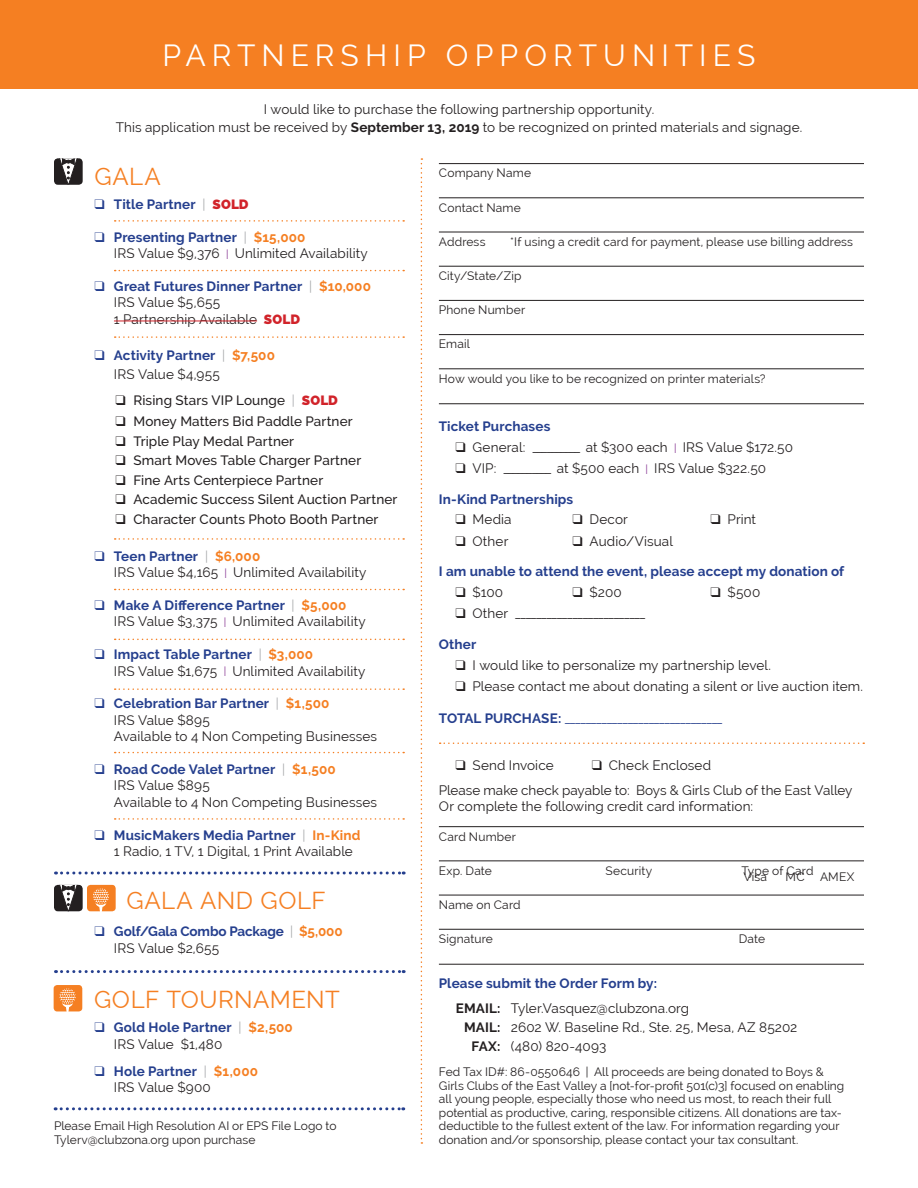
<style>
.page{position:relative;width:918px;height:1188px;background:#fff}
.page>*{position:absolute;margin:0;border:0;box-sizing:border-box;transform-origin:0 0}
.t1{font:30px "Raleway";letter-spacing:.205em;color:#fff}
.t2{font:24px "Raleway";letter-spacing:.02em;color:#f57f22}
.t3{font:13.5px/16.5px "Raleway";letter-spacing:.01em;color:#231f20}
.t4{font:700 13.5px/16.5px "Raleway";letter-spacing:.005em;color:#253f8e}
.t5{font:500 13.5px "Raleway";letter-spacing:.01em;color:#231f20}
.t6{font:13.5px "Raleway";color:#253f8e}
.t7{font:12px/13.5px "Raleway";letter-spacing:.005em;color:#231f20}
.s1{font-weight:700}
.s2{font-weight:300;color:#939598}
.s3{font-weight:800;color:#d1232a}
.s4{color:#253f8e}
.s5{font-weight:700;color:#253f8e}
.s6{font-weight:700;color:#f57f22}
.s7{font-weight:300;color:#8c3e97}
.s8{color:#f57f22}
.s9{font-weight:400;color:#231f20}
.s10{color:#231f20}
</style>
<div class="page">
<hr style="left:114px;top:321px;width:143px;height:1px;background:#d1232a">
<hr style="left:439px;top:163px;width:425px;height:1px;background:#231f20">
<hr style="left:439px;top:197px;width:425px;height:1px;background:#231f20">
<hr style="left:439px;top:232px;width:425px;height:1px;background:#231f20">
<hr style="left:439px;top:266px;width:425px;height:1px;background:#231f20">
<hr style="left:439px;top:300px;width:425px;height:1px;background:#231f20">
<hr style="left:439px;top:334px;width:425px;height:1px;background:#231f20">
<hr style="left:439px;top:368px;width:425px;height:1px;background:#231f20">
<hr style="left:439px;top:403px;width:425px;height:1px;background:#231f20">
<hr style="left:439px;top:826px;width:425px;height:1px;background:#231f20">
<hr style="left:439px;top:860px;width:425px;height:1px;background:#231f20">
<hr style="left:439px;top:895px;width:425px;height:1px;background:#231f20">
<hr style="left:439px;top:929px;width:425px;height:1px;background:#231f20">
<hr style="left:439px;top:964px;width:425px;height:1px;background:#231f20">
<div style="left:0;top:0;width:918px;height:88px;background:#f57f22"></div>
<svg style="left:421px;top:158px;width:1px;height:986px"></svg>
<svg style="left:440px;top:742px;width:424px;height:2px"></svg>
<svg style="left:55px;top:1107px;width:349px;height:3px"></svg>
<svg style="left:56px;top:970px;width:348px;height:3px"></svg>
<svg style="left:56px;top:872px;width:348px;height:3px"></svg>
<svg style="left:54px;top:985px;width:28px;height:26px"></svg>
<svg style="left:54px;top:885px;width:62px;height:26px;background:#a77854"></svg>
<svg style="left:54px;top:158px;width:29px;height:27px"></svg>
<svg style="left:115px;top:336px;width:289px;height:2px"></svg>
<svg style="left:115px;top:538px;width:289px;height:2px"></svg>
<svg style="left:115px;top:589px;width:289px;height:1px"></svg>
<svg style="left:115px;top:639px;width:289px;height:1px"></svg>
<svg style="left:115px;top:688px;width:289px;height:2px"></svg>
<svg style="left:115px;top:752px;width:289px;height:1px"></svg>
<svg style="left:115px;top:818px;width:289px;height:2px"></svg>
<svg style="left:115px;top:270px;width:289px;height:1px"></svg>
<svg style="left:115px;top:220px;width:289px;height:2px"></svg>
<h1 class="t1" style="left:162px;top:38px;width:595px">PARTNERSHIP OPPORTUNITIES</h1>
<p class="t3" style="left:116px;top:101px;width:688px;line-height:18px;text-align:center">I would like to purchase the following partnership opportunity.<br>This application must be received by <span class="s1">September 13, 2019</span> to be recognized on printed materials and signage.</p>
<h2 class="t2" style="left:94px;top:162px;width:68px">GALA</h2>
<p class="t4" style="left:94px;top:196px;width:156px">❑ Title Partner <span class="s2">|</span> <span class="s3">SOLD</span></p>
<p class="t3" style="left:114px;top:229px;width:256px;text-indent:-19px"><span class="s4">❑</span> <span class="s5">Presenting Partner</span> <span class="s2">|</span> <span class="s6">$15,000<br></span>IRS Value $9,376 <span class="s7">I</span> Unlimited Availability</p>
<p class="t3" style="left:114px;top:278px;width:259px;text-indent:-19px"><span class="s4">❑</span> <span class="s5">Great Futures Dinner Partner</span> <span class="s2">|</span> <span class="s6">$10,000<br></span>IRS Value $5,655<br>1 Partnership Available <span class="s3">SOLD</span></p>
<p class="t4" style="left:114px;top:345px;width:163px;line-height:19.5px;text-indent:-19px">❑ Activity Partner <span class="s2">|</span> <span class="s8">$7,500<br></span><span class="s9">IRS Value $4,955</span></p>
<p class="t5" style="left:115px;top:393px;width:224px">❑ Rising Stars VIP Lounge <span class="s2">|</span> <span class="s3">SOLD</span></p>
<p class="t5" style="left:115px;top:414px;width:239px">❑ Money Matters Bid Paddle Partner</p>
<p class="t5" style="left:115px;top:433px;width:180px">❑ Triple Play Medal Partner</p>
<p class="t5" style="left:115px;top:453px;width:247px">❑ Smart Moves Table Charger Partner</p>
<p class="t5" style="left:115px;top:472px;width:209px">❑ Fine Arts Centerpiece Partner</p>
<p class="t5" style="left:115px;top:492px;width:284px">❑ Academic Success Silent Auction Partner</p>
<p class="t5" style="left:115px;top:511px;width:265px">❑ Character Counts Photo Booth Partner</p>
<p class="t3" style="left:114px;top:548px;width:254px;text-indent:-19px"><span class="s4">❑</span> <span class="s5">Teen Partner</span> <span class="s2">|</span> <span class="s6">$6,000<br></span>IRS Value $4,165 <span class="s7">I</span> Unlimited Availability</p>
<p class="t3" style="left:114px;top:597px;width:253px;text-indent:-19px"><span class="s4">❑</span> <span class="s5">Make A Difference Partner</span> <span class="s2">|</span> <span class="s6">$5,000<br></span>IRS Value $3,375 <span class="s7">I</span> Unlimited Availability</p>
<p class="t3" style="left:114px;top:646px;width:253px;text-indent:-19px"><span class="s4">❑</span> <span class="s5">Impact Table Partner</span> <span class="s2">|</span> <span class="s6">$3,000<br></span>IRS Value $1,675 <span class="s7">I</span> Unlimited Availability</p>
<p class="t3" style="left:114px;top:695px;width:265px;text-indent:-19px"><span class="s4">❑</span> <span class="s5">Celebration Bar Partner</span> <span class="s2">|</span> <span class="s6">$1,500<br></span>IRS Value $895<br>Available to 4 Non Competing Businesses</p>
<p class="t3" style="left:114px;top:761px;width:265px;text-indent:-19px"><span class="s4">❑</span> <span class="s5">Road Code Valet Partner</span> <span class="s2">|</span> <span class="s6">$1,500<br></span>IRS Value $895<br>Available to 4 Non Competing Businesses</p>
<p class="t3" style="left:114px;top:827px;width:248px;text-indent:-19px"><span class="s4">❑</span> <span class="s5">MusicMakers Media Partner</span> <span class="s2">|</span> <span class="s6">In-Kind<br></span>1 Radio, 1 TV, 1 Digital, 1 Print Available</p>
<h2 class="t2" style="left:126px;top:887px;width:201px">GALA AND GOLF</h2>
<p class="t4" style="left:114px;top:923px;width:230px;text-indent:-19px">❑ Golf/Gala Combo Package <span class="s2">|</span> <span class="s8">$5,000<br></span><span class="s9">IRS Value $2,655</span></p>
<h2 class="t2" style="left:94px;top:985px;width:247px">GOLF TOURNAMENT</h2>
<p class="t4" style="left:114px;top:1020px;width:181px;text-indent:-19px">❑ Gold Hole Partner <span class="s2">|</span> <span class="s8">$2,500<br></span><span class="s9">IRS Value $1,480</span></p>
<p class="t3" style="left:114px;top:1063px;width:146px;text-indent:-19px"><span class="s4">❑</span> <span class="s5">Hole Partner</span> <span class="s2">|</span> <span class="s6">$1,000<br></span>IRS Value $900</p>
<p class="t7" style="left:54px;top:1119px;width:284px">Please Email High Resolution AI or EPS File Logo to<br>Tylerv@clubzona.org upon purchase</p>
<p class="t7" style="left:439px;top:166px;width:94px">Company Name</p>
<p class="t7" style="left:439px;top:201px;width:83px">Contact Name</p>
<p class="t7" style="left:439px;top:235px;width:48px">Address</p>
<p class="t7" style="left:510px;top:235px;width:344px">*If using a credit card for payment, please use billing address</p>
<p class="t7" style="left:439px;top:269px;width:84px">City/State/Zip</p>
<p class="t7" style="left:439px;top:303px;width:88px">Phone Number</p>
<p class="t7" style="left:439px;top:337px;width:33px">Email</p>
<p class="t7" style="left:439px;top:372px;width:328px">How would you like to be recognized on printer materials?</p>
<p class="t4" style="left:439px;top:418px;width:113px">Ticket Purchases</p>
<p class="t3" style="left:455px;top:439px;width:339px">❑ General: __________ at $300 each <span class="s7">I</span> IRS Value $172.50</p>
<p class="t3" style="left:455px;top:460px;width:312px">❑ VIP: __________ at $500 each <span class="s7">I</span> IRS Value $322.50</p>
<p class="t4" style="left:439px;top:491px;width:136px">In-Kind Partnerships</p>
<p class="t3" style="left:455px;top:511px;width:58px">❑ Media</p>
<p class="t3" style="left:572px;top:511px;width:57px">❑ Decor</p>
<p class="t3" style="left:710px;top:511px;width:47px">❑ Print</p>
<p class="t3" style="left:455px;top:533px;width:55px">❑ Other</p>
<p class="t3" style="left:572px;top:533px;width:102px">❑ Audio/Visual</p>
<p class="t4" style="left:439px;top:563px;width:407px">I am unable to attend the event, please accept my donation of</p>
<p class="t3" style="left:455px;top:584px;width:49px">❑ $100</p>
<p class="t3" style="left:572px;top:584px;width:51px">❑ $200</p>
<p class="t3" style="left:710px;top:584px;width:51px">❑ $500</p>
<p class="t3" style="left:455px;top:605px;width:191px">❑ Other _________________________</p>
<p class="t4" style="left:439px;top:636px;width:39px">Other</p>
<p class="t3" style="left:455px;top:657px;width:317px">❑ I would like to personalize my partnership level.</p>
<p class="t3" style="left:455px;top:678px;width:409px">❑ Please contact me about donating a silent or live auction item.</p>
<p class="t6" style="left:439px;top:710px;width:285px"><span class="s1">TOTAL PURCHASE:</span> ______________________________</p>
<p class="t3" style="left:455px;top:757px;width:100px">❑ Send Invoice</p>
<p class="t3" style="left:439px;top:753px;width:415px;line-height:24.8px;text-indent:153px">❑ Check Enclosed<br>Please make check payable to: Boys &amp; Girls Club of the East Valley</p>
<p class="t3" style="left:439px;top:798px;width:316px">Or complete the following credit card information:</p>
<p class="t7" style="left:439px;top:830px;width:79px">Card Number</p>
<p class="t7" style="left:439px;top:864px;width:55px">Exp. Date</p>
<p class="t7" style="left:606px;top:864px;width:48px">Security</p>
<p class="t7" style="left:741px;top:864px;width:74px">Type of Card</p>
<p class="t7" style="left:439px;top:898px;width:83px">Name on Card</p>
<p class="t7" style="left:439px;top:932px;width:56px">Signature</p>
<p class="t7" style="left:739px;top:932px;width:28px">Date</p>
<p class="t4" style="left:456px;top:971px;width:235px;line-height:24.8px;text-indent:-17px">Please submit the Order Form by:<br><span class="s10">EMAIL:</span> <span class="s9">Tyler.Vasquez@clubzona.org</span></p>
<p class="t3" style="left:471px;top:1018px;width:328px;line-height:18.8px;text-indent:-7px"><span class="s1">MAIL:</span> 2602 W. Baseline Rd., Ste. 25, Mesa, AZ 85202<br><span class="s1">FAX:</span> (480) 820-4093</p>
<p class="t7" style="left:439px;top:1065px;width:407px">Fed Tax ID#: 86-0550646 | All proceeds are being donated to Boys &amp; Girls Clubs of the East Valley a [not-for-profit 501(c)3] focused on enabling all young people, especially those who need us most, to reach their full potential as productive, caring, responsible citizens. All donations are tax&shy;deductible to the fullest extent of the law. For information regarding your donation and/or sponsorship, please contact your tax consultant.</p>
<p class="t7" style="left:743px;top:870px;width:25px">Visa</p>
<p class="t7" style="left:786px;top:870px;width:21px">MC</p>
<p class="t7" style="left:820px;top:870px;width:36px">AMEX</p>
</div>
